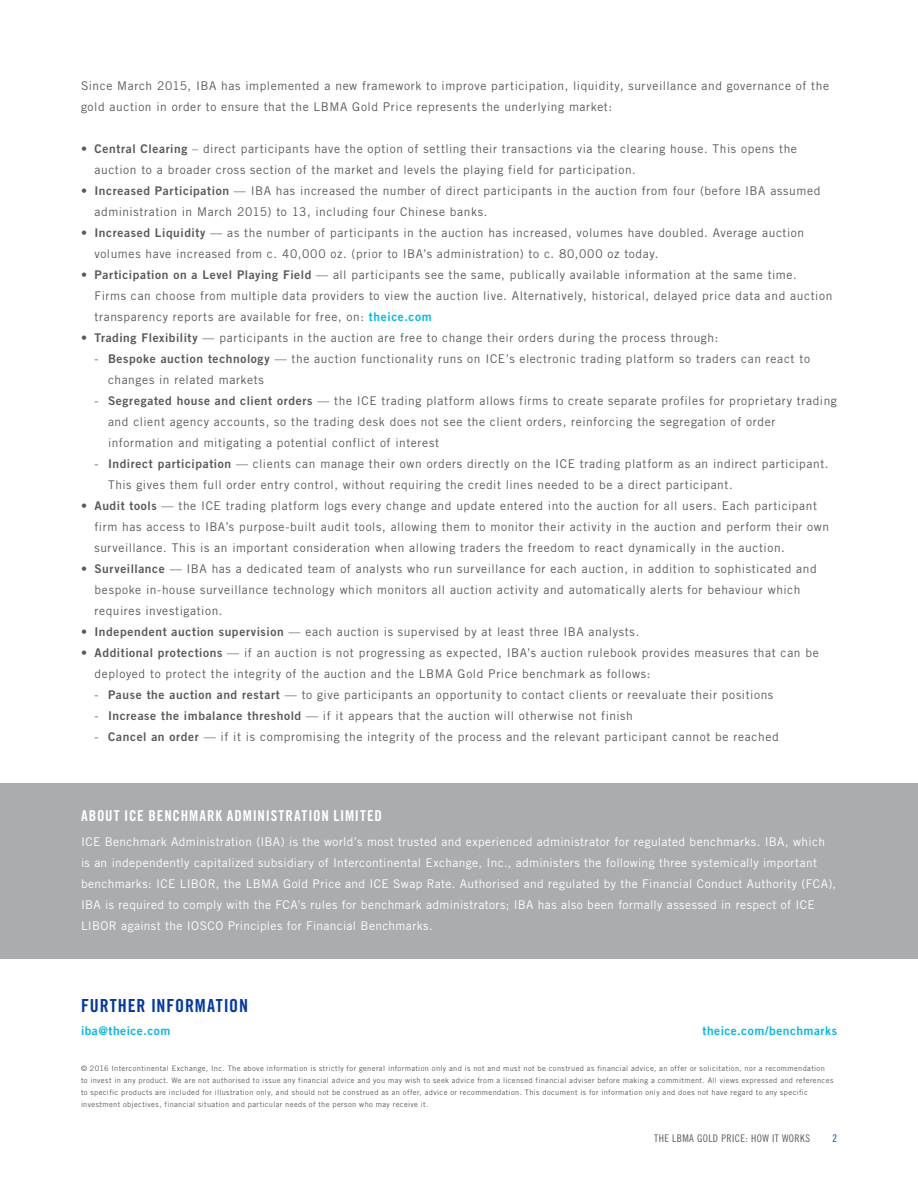
<style>
.page{position:relative;width:918px;height:1188px;background:#fff}
.page>*{position:absolute;margin:0;border:0;box-sizing:border-box;transform-origin:0 0}
.t1{font:18px "Trade Gothic LT Std Bd Cn 20";letter-spacing:.045em;color:#0039a6}
.Subhead{font:15px "Trade Gothic LT Std Bd Cn 20";letter-spacing:.055em;color:#fff}
.Body{font:12px/21px "Trade Gothic LT Std";letter-spacing:.05em;color:#565a5c}
.Body-2{font:12px/21px "Trade Gothic LT Std";letter-spacing:.03em;color:#fff}
.t2{font:12px "Trade Gothic LT Std Bd 2";letter-spacing:.04em;color:#00b9e4}
.t3{font:10.5px "Trade Gothic LT Std Cn 18";letter-spacing:.04em;color:#565a5c}
.t4{font:10.5px "Trade Gothic LT Std Cn 18";color:#0039a6}
.Legal{font:7.5px/12px "Trade Gothic LT Std";letter-spacing:.05em;color:#565a5c}
.s1{font-family:"Trade Gothic LT Std Bd 2"}
.s2{font-family:"Trade Gothic LT Std Bd 2";color:#00b9e4}
</style>
<div class="page">
<div style="left:0;top:783px;width:918px;height:175px;background:#abacad"></div>
<p class="Body" style="left:81px;top:75px;width:750px">Since March 2015, IBA has implemented a new framework to improve participation, liquidity, surveillance and governance of the gold auction in order to ensure that the LBMA Gold Price represents the underlying market:</p>
<p class="Body" style="left:94px;top:138px;width:704px;text-indent:-14px"><span class="s1">• Central Clearing</span> – direct participants have the option of settling their transactions via the clearing house. This opens the auction to a broader cross section of the market and levels the playing field for participation.</p>
<p class="Body" style="left:94px;top:180px;width:727px;text-indent:-14px"><span class="s1">• Increased Participation</span> — IBA has increased the number of direct participants in the auction from four (before IBA assumed administration in March 2015) to 13, including four Chinese banks.</p>
<p class="Body" style="left:94px;top:222px;width:711px;text-indent:-14px"><span class="s1">• Increased Liquidity</span> — as the number of participants in the auction has increased, volumes have doubled. Average auction volumes have increased from c. 40,000 oz. (prior to IBA’s administration) to c. 80,000 oz today.</p>
<p class="Body" style="left:94px;top:264px;width:739px;text-indent:-14px"><span class="s1">• Participation on a Level Playing Field</span> — all participants see the same, publically available information at the same time.<br>Firms can choose from multiple data providers to view the auction live. Alternatively, historical, delayed price data and auction transparency reports are available for free, on: <span class="s2">theice.com</span></p>
<p class="Body" style="left:81px;top:327px;width:639px"><span class="s1">• Trading Flexibility</span> — participants in the auction are free to change their orders during the process through:</p>
<p class="Body" style="left:94px;top:348px;width:717px">- <span class="s1">Bespoke auction technology</span> — the auction functionality runs on ICE’s electronic trading platform so traders can react to</p>
<p class="Body" style="left:108px;top:369px;width:157px">changes in related markets</p>
<p class="Body" style="left:94px;top:390px;width:744px">- <span class="s1">Segregated house and client orders</span> — the ICE trading platform allows firms to create separate profiles for proprietary trading</p>
<p class="Body" style="left:108px;top:411px;width:669px">and client agency accounts, so the trading desk does not see the client orders, reinforcing the segregation of order information and mitigating a potential conflict of interest</p>
<p class="Body" style="left:94px;top:453px;width:736px">- <span class="s1">Indirect participation</span> — clients can manage their own orders directly on the ICE trading platform as an indirect participant.</p>
<p class="Body" style="left:108px;top:474px;width:626px">This gives them full order entry control, without requiring the credit lines needed to be a direct participant.</p>
<p class="Body" style="left:94px;top:495px;width:736px;text-indent:-14px"><span class="s1">• Audit tools</span> — the ICE trading platform logs every change and update entered into the auction for all users. Each participant firm has access to IBA’s purpose-built audit tools, allowing them to monitor their activity in the auction and perform their own surveillance. This is an important consideration when allowing traders the freedom to react dynamically in the auction.</p>
<p class="Body" style="left:94px;top:558px;width:724px;text-indent:-14px"><span class="s1">• Surveillance</span> — IBA has a dedicated team of analysts who run surveillance for each auction, in addition to sophisticated and bespoke in-house surveillance technology which monitors all auction activity and automatically alerts for behaviour which requires investigation.</p>
<p class="Body" style="left:81px;top:621px;width:560px"><span class="s1">• Independent auction supervision</span> — each auction is supervised by at least three IBA analysts.</p>
<p class="Body" style="left:94px;top:642px;width:726px;text-indent:-14px"><span class="s1">• Additional protections</span> — if an auction is not progressing as expected, IBA’s auction rulebook provides measures that can be deployed to protect the integrity of the auction and the LBMA Gold Price benchmark as follows:</p>
<p class="Body" style="left:94px;top:684px;width:680px">- <span class="s1">Pause the auction and restart</span> — to give participants an opportunity to contact clients or reevaluate their positions</p>
<p class="Body" style="left:94px;top:705px;width:540px">- <span class="s1">Increase the imbalance threshold</span> — if it appears that the auction will otherwise not finish</p>
<p class="Body" style="left:94px;top:726px;width:686px">- <span class="s1">Cancel an order</span> — if it is compromising the integrity of the process and the relevant participant cannot be reached</p>
<p class="Subhead" style="left:81px;top:806px;width:303px">ABOUT ICE BENCHMARK ADMINISTRATION LIMITED</p>
<p class="Body-2" style="left:81px;top:831px;width:757px">ICE Benchmark Administration (IBA) is the world’s most trusted and experienced administrator for regulated benchmarks. IBA, which is an independently capitalized subsidiary of Intercontinental Exchange, Inc., administers the following three systemically important benchmarks: ICE LIBOR, the LBMA Gold Price and ICE Swap Rate. Authorised and regulated by the Financial Conduct Authority (FCA), IBA is required to comply with the FCA’s rules for benchmark administrators; IBA has also been formally assessed in respect of ICE LIBOR against the IOSCO Principles for Financial Benchmarks.</p>
<p class="t1" style="left:81px;top:995px;width:169px">FURTHER INFORMATION</p>
<p class="t2" style="left:703px;top:1023px;width:136px">theice.com/benchmarks</p>
<p class="Legal" style="left:81px;top:1062px;width:754px">© 2016 Intercontinental Exchange, Inc. The above information is strictly for general information only and is not and must not be construed as financial advice, an offer or solicitation, nor a recommendation<br>to invest in any product. We are not authorised to issue any financial advice and you may wish to seek advice from a licensed financial adviser before making a commitment. All views expressed and references to specific products are included for illustration only, and should not be construed as an offer, advice or recommendation. This document is for information only and does not have regard to any specific investment objectives, financial situation and particular needs of the person who may receive it.</p>
<p class="t2" style="left:81px;top:1023px;width:91px">iba@theice.com</p>
<p class="t3" style="left:654px;top:1132px;width:157px">THE LBMA GOLD PRICE: HOW IT WORKS</p>
<p class="t4" style="left:832px;top:1132px;width:6px">2</p>
</div>
